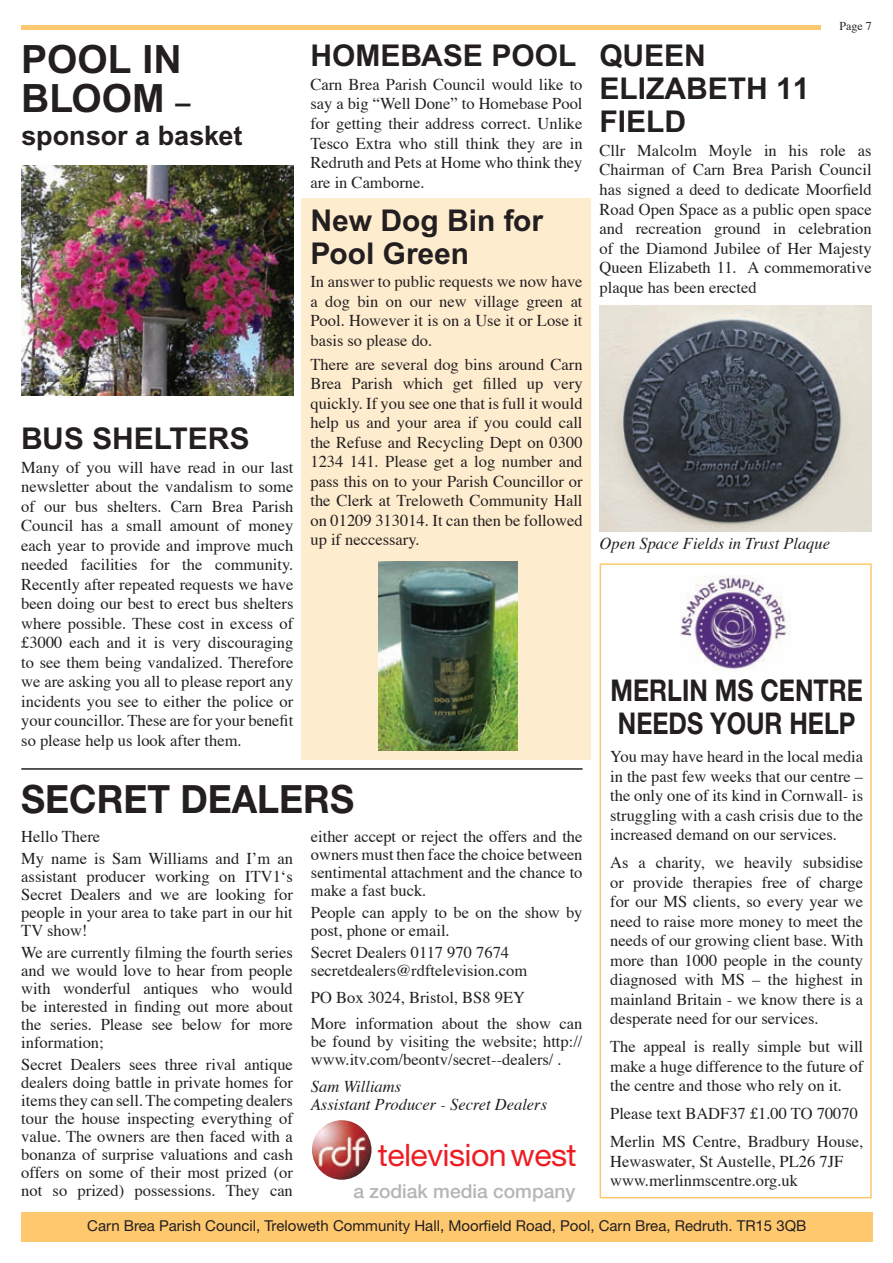
<style>
.page{position:relative;width:893px;height:1263px;background:#fff}
.page>*{position:absolute;margin:0;border:0;box-sizing:border-box;transform-origin:0 0}
.t1{font:700 39px "Helvetica Neue";color:#231f20;scale:.95 1}
.t2{font:700 39px/39px "Arial";color:#231f20}
.t3{font:30.9px "Helvetica Neue";letter-spacing:-.02em;color:#ee1d23;scale:1.04 1}
.t4{font:700 30px/33px "Arial";color:#231f20}
.t5{font:700 30px/33px "Helvetica Neue";color:#231f20;scale:.83 1}
.t6{font:700 27px "Arial";color:#231f20}
.t7{font:500 19.2px "Helvetica Neue";color:#b6b5b3}
.t8{font:16.5px/19.5px "Times";color:#231f20;text-align:justify}
.t9{font:italic 16.5px/18px "Times";color:#231f20}
.t10{font:15px "Helvetica Neue";color:#231f20}
.t11{font:12px "Times";color:#231f20}
.s1{font-size:27px}
</style>
<div class="page">
<div style="left:302px;top:198px;width:289px;height:562px;background:#feecce"></div>
<hr style="left:21px;top:26px;width:800px;height:4px;background:#fec86f">
<div style="left:21px;top:1212px;width:851px;height:30px;background:#fec86f"></div>
<div style="left:600px;top:563px;width:272px;height:635px;border:2px solid #fec86f"></div>
<hr style="left:21px;top:768px;width:562px;height:2px;background:#231f20">
<img style="left:680px;top:576px;width:111px;height:94px">
<img style="left:378px;top:561px;width:140px;height:189px">
<img style="left:312px;top:1120px;width:59px;height:60px">
<img style="left:21px;top:166px;width:272px;height:229px">
<img style="left:600px;top:306px;width:272px;height:225px">
<h1 class="t2" style="left:21px;top:40px;width:171px">Pool in<br>Bloom <span class="s1">–</span></h1>
<h3 class="t6" style="left:21px;top:120px;width:223px">sponsor a basket</h3>
<h3 class="t4" style="left:21px;top:421px;width:92px">BUS SHE</h3>
<h3 class="t4" style="left:154px;top:421px;width:37px">LTERS</h3>
<p class="t8" style="left:21px;top:456px;width:274px">Many of you will have read in our last newsletter about the vandalism to some of our bus shelters. Carn Brea Parish Council has a small amount of money each year to provide and improve much needed facilities for the community.<br>Recently after repeated requests we have been doing our best to erect bus shelters where possible. These cost in excess of £3000 each and it is very discouraging to see them being vandalized. Therefore we are asking you all to please report any incidents you see to either the police or your councillor. These are for your benefit so please help us look after them.</p>
<h3 class="t4" style="left:310px;top:39px;width:23px">HOMEBASE</h3>
<h3 class="t4" style="left:491px;top:39px;width:23px">POO</h3>
<h3 class="t4" style="left:558px;top:39px;width:20px">L</h3>
<p class="t8" style="left:310px;top:73px;width:274px">Carn Brea Parish Council would like to say a big “Well Done” to Homebase Pool for getting their address correct. Unlike Tesco Extra who still think they are in Redruth and Pets at Home who think they are in Camborne.</p>
<h3 class="t4" style="left:310px;top:203px;width:235px">New Dog Bin for<br>Pool Green</h3>
<p class="t8" style="left:310px;top:271px;width:274px">In answer to public requests we now have a dog bin on our new village green at Pool. However it is on a Use it or Lose it basis so please do.</p>
<p class="t8" style="left:310px;top:353px;width:274px">There are several dog bins around Carn Brea Parish which get filled up very quickly. If you see one that is full it would help us and your area if you could call the Refuse and Recycling Dept on 0300<br>1234 141. Please get a log number and pass this on to your Parish Councillor or the Clerk at Treloweth Community Hall on 01209 313014. It can then be followed up if neccessary.</p>
<h1 class="t1" style="left:21px;top:775px;width:352px">SECRET DEALERS</h1>
<p class="t8" style="left:21px;top:823px;width:273px;line-height:22.2px">Hello There<br>My name is Sam Williams and I’m an</p>
<p class="t8" style="left:21px;top:866px;width:273px;line-height:18px">assistant producer working on ITV1‘s Secret Dealers and we are looking for people in your area to take part in our hit TV show!</p>
<p class="t8" style="left:21px;top:942px;width:273px;line-height:18px">We are currently filming the fourth series and we would love to hear from people with wonderful antiques who would be interested in finding out more about the series. Please see below for more information;</p>
<p class="t8" style="left:21px;top:1054px;width:273px;line-height:18px">Secret Dealers sees three rival antique dealers doing battle in private homes for items they can sell. The competing dealers tour the house inspecting everything of value. The owners are then faced with a bonanza of surprise valuations and cash offers on some of their most prized (or not so prized) possessions. They can</p>
<p class="t8" style="left:311px;top:826px;width:273px;line-height:18px">either accept or reject the offers and the owners must then face the choice between sentimental attachment and the chance to make a fast buck.</p>
<p class="t8" style="left:311px;top:902px;width:273px;line-height:18px">People can apply to be on the show by post, phone or email.</p>
<p class="t8" style="left:311px;top:942px;width:218px;line-height:18px">Secret Dealers 0117 970 7674 secretdealers@rdftelevision.com</p>
<p class="t8" style="left:311px;top:982px;width:273px;line-height:26.5px">PO Box 3024, Bristol, BS8 9EY<br>More information about the show can</p>
<p class="t8" style="left:311px;top:1031px;width:273px;line-height:18px">be found by visiting the website; http:// www.itv.com/beontv/secret--dealers/ .</p>
<p class="t9" style="left:311px;top:1076px;width:238px">Sam Williams<br>Assistant Producer - Secret Dealers</p>
<h2 class="t3" style="left:378px;top:1137px;width:193px">television west</h2>
<p class="t7" style="left:353px;top:1180px;width:224px">a zodiak media company</p>
<h3 class="t4" style="left:600px;top:39px;width:87px">QUEEN<br>ELIZABETH</h3>
<h3 class="t4" style="left:776px;top:72px;width:35px">11</h3>
<p class="t11" style="left:839px;top:15px;width:34px">Page 7</p>
<h3 class="t4" style="left:600px;top:105px;width:88px">FIELD</h3>
<p class="t8" style="left:600px;top:139px;width:274px">Cllr Malcolm Moyle in his role as Chairman of Carn Brea Parish Council has signed a deed to dedicate Moorfield Road Open Space as a public open space and recreation ground in celebration of the Diamond Jubilee of Her Majesty Queen Elizabeth 11. A commemorative plaque has been erected</p>
<p class="t9" style="left:600px;top:533px;width:232px">Open Space Fields in Trust Plaque</p>
<h3 class="t5" style="left:611px;top:673px;width:305px">MERLIN MS CENTRE<br>NEEDS YOUR HELP</h3>
<p class="t8" style="left:610px;top:745px;width:254px">You may have heard in the local media in the past few weeks that our centre – the only one of its kind in Cornwall- is struggling with a cash crisis due to the increased demand on our services.</p>
<p class="t8" style="left:610px;top:851px;width:255px">As a charity, we heavily subsidise or provide therapies free of charge for our MS clients, so every year we need to raise more money to meet the needs of our growing client base. With more than 1000 people in the county diagnosed with MS – the highest in mainland Britain - we know there is a desperate need for our services.</p>
<p class="t8" style="left:610px;top:1035px;width:255px">The appeal is really simple but will make a huge difference to the future of the centre and those who rely on it.</p>
<p class="t8" style="left:610px;top:1098px;width:254px;line-height:28px">Please text BADF37 £1.00 TO 70070<br>Merlin MS Centre, Bradbury House,</p>
<p class="t8" style="left:610px;top:1150px;width:235px">Hewaswater, St Austelle, PL26 7JF www.merlinmscentre.org.uk</p>
<p class="t10" style="left:87px;top:1217px;width:721px">Carn Brea Parish Council, Treloweth Community Hall, Moorfield Road, Pool, Carn Brea, Redruth. TR15 3QB</p>
</div>
